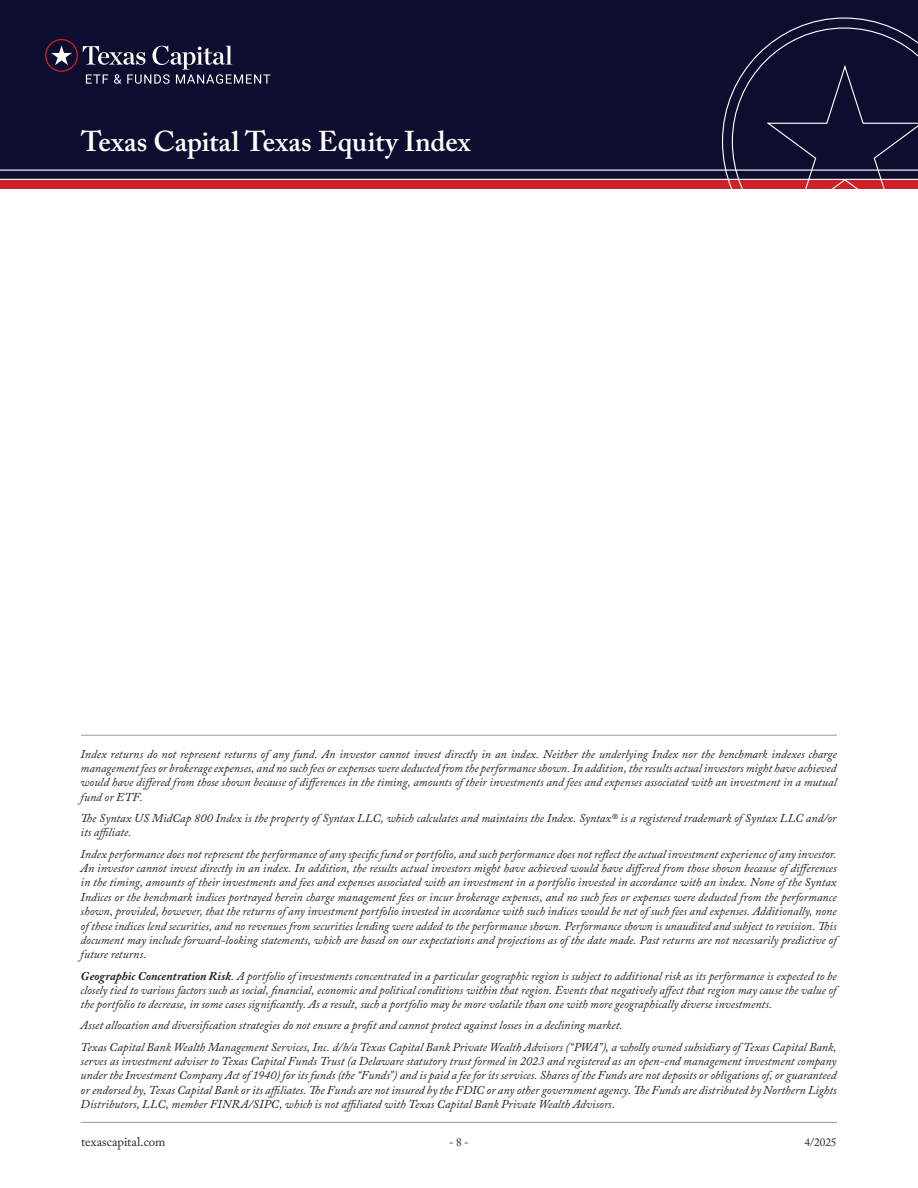
<style>
.page{position:relative;width:918px;height:1188px;background:#fff}
.page>*{position:absolute;margin:0;border:0;box-sizing:border-box;transform-origin:0 0}
.t1{font:600 28.5px "Adobe Caslon Pro";color:#fff}
.t2{font:12.75px "Adobe Caslon Pro";letter-spacing:.005em;color:#231f20}
.Disclaimer{font:italic 12px/14.4px "Adobe Caslon Pro";color:#231f20;text-align:justify}
.t3{font:11.25px "Adobe Caslon Pro";color:#231f20}
.s1{font-weight:700}
</style>
<div class="page">
<hr style="left:81px;top:1122px;width:756px;height:1px;background:#97999c">
<div style="left:0;top:0;width:918px;height:189px;background:#0d0d2f"></div>
<svg style="left:0;top:17px;width:918px;height:172px"></svg>
<hr style="left:81px;top:735px;width:756px;height:1px;background:#97999c">
<h1 class="t1" style="left:81px;top:125px;width:391px">Texas Capital Texas Equity Index</h1>
<p class="Disclaimer" style="left:81px;top:746px;width:758px">Index returns do not represent returns of any fund. An investor cannot invest directly in an index. Neither the underlying Index nor the benchmark indexes charge management fees or brokerage expenses, and no such fees or expenses were deducted from the performance shown. In addition, the results actual investors might have achieved would have differed from those shown because of differences in the timing, amounts of their investments and fees and expenses associated with an investment in a mutual fund or ETF.</p>
<p class="Disclaimer" style="left:81px;top:811px;width:757px">The Syntax US MidCap 800 Index is the property of Syntax LLC, which calculates and maintains the Index. Syntax® is a registered trademark of Syntax LLC and/or its affiliate.</p>
<p class="Disclaimer" style="left:81px;top:846px;width:758px">Index performance does not represent the performance of any specific fund or portfolio, and such performance does not reflect the actual investment experience of any investor.<br>An investor cannot invest directly in an index. In addition, the results actual investors might have achieved would have differed from those shown because of differences in the timing, amounts of their investments and fees and expenses associated with an investment in a portfolio invested in accordance with an index. None of the Syntax Indices or the benchmark indices portrayed herein charge management fees or incur brokerage expenses, and no such fees or expenses were deducted from the performance shown, provided, however, that the returns of any investment portfolio invested in accordance with such indices would be net of such fees and expenses. Additionally, none of these indices lend securities, and no revenues from securities lending were added to the performance shown. Performance shown is unaudited and subject to revision. This document may include forward-looking statements, which are based on our expectations and projections as of the date made. Past returns are not necessarily predictive of future returns.</p>
<p class="Disclaimer" style="left:81px;top:968px;width:757px"><span class="s1">Geographic Concentration Risk</span>. A portfolio of investments concentrated in a particular geographic region is subject to additional risk as its performance is expected to be closely tied to various factors such as social, financial, economic and political conditions within that region. Events that negatively affect that region may cause the value of the portfolio to decrease, in some cases significantly. As a result, such a portfolio may be more volatile than one with more geographically diverse investments.</p>
<p class="Disclaimer" style="left:81px;top:1018px;width:543px">Asset allocation and diversification strategies do not ensure a profit and cannot protect against losses in a declining market.</p>
<p class="Disclaimer" style="left:81px;top:1039px;width:758px">Texas Capital Bank Wealth Management Services, Inc. d/b/a Texas Capital Bank Private Wealth Advisors (“PWA”), a wholly owned subsidiary of Texas Capital Bank, serves as investment adviser to Texas Capital Funds Trust (a Delaware statutory trust formed in 2023 and registered as an open-end management investment company under the Investment Company Act of 1940) for its funds (the “Funds”) and is paid a fee for its services. Shares of the Funds are not deposits or obligations of, or guaranteed or endorsed by, Texas Capital Bank or its affiliates. The Funds are not insured by the FDIC or any other government agency. The Funds are distributed by Northern Lights Distributors, LLC, member FINRA/SIPC, which is not affiliated with Texas Capital Bank Private Wealth Advisors.</p>
<p class="t2" style="left:81px;top:1134px;width:86px">texascapital.com</p>
<p class="t3" style="left:449px;top:1135px;width:21px">- 8 -</p>
<p class="t3" style="left:805px;top:1135px;width:33px">4/2 02 5</p>
</div>
